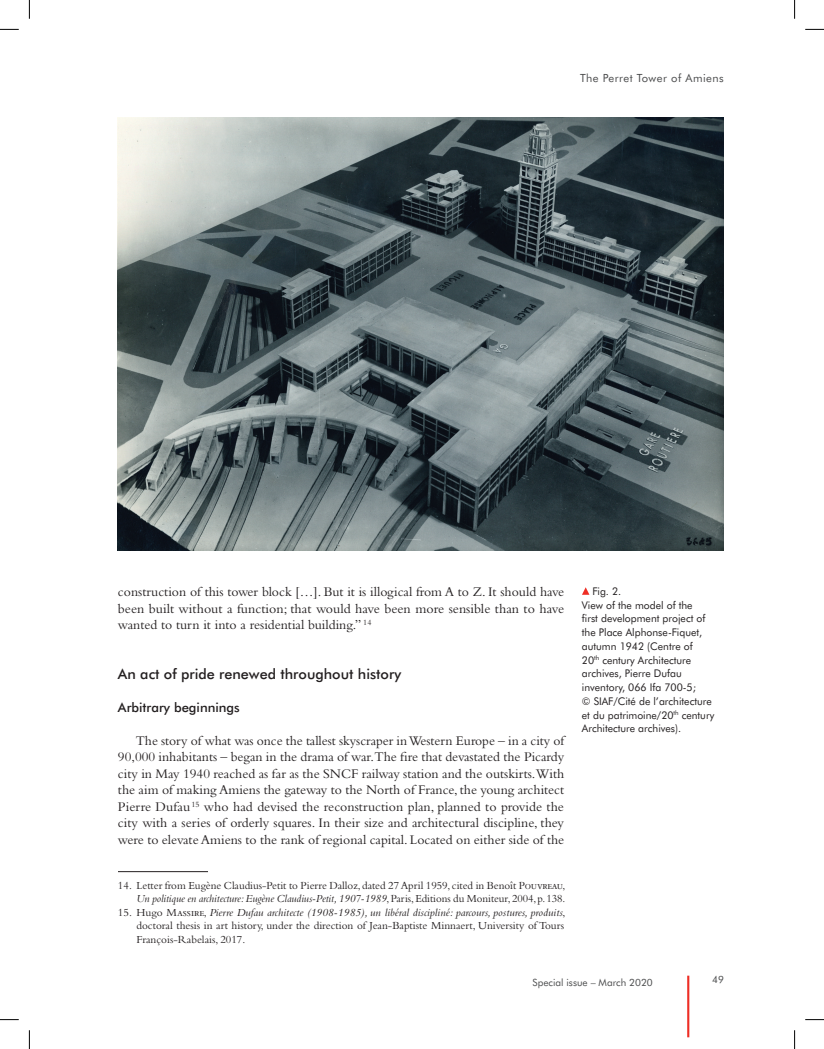
<style>
.page{position:relative;width:824px;height:1049px;background:#fff}
.page>*{position:absolute;margin:0;border:0;box-sizing:border-box;transform-origin:0 0}
.t1{font:500 14.38px "Futura BT";color:#231f20}
.t2{font:13.75px/16.5px "Bembo";color:#231f20;text-align:justify}
.t3{font:500 13.12px "Futura BT";color:#231f20}
.t4{font:11.25px/13.5px "Bembo";color:#231f20;text-align:right}
.t5{font:11.25px "Futura BT";letter-spacing:.04em;color:#4b4c4d}
.t6{font:10.62px/13.8px "Futura BT";color:#231f20}
.t7{font:10px "Futura BT";color:#4b4c4d}
.s1{font-family:"Bembo SC"}
.s2{font-style:italic}
</style>
<div class="page">
<hr style="left:687px;top:975px;width:2px;height:62px;background:#ee2e25">
<img style="left:118px;top:118px;width:606px;height:433px">
<svg style="left:582px;top:587px;width:7px;height:8px"></svg>
<hr style="left:118px;top:871px;width:90px;height:1px;background:#231f20">
<svg style="left:0;top:29px;width:19px;height:1px"></svg>
<svg style="left:805px;top:29px;width:19px;height:1px"></svg>
<svg style="left:0;top:1019px;width:19px;height:1px"></svg>
<svg style="left:805px;top:1019px;width:19px;height:1px"></svg>
<svg style="left:29px;top:0;width:1px;height:19px"></svg>
<svg style="left:29px;top:1030px;width:1px;height:19px"></svg>
<svg style="left:794px;top:0;width:1px;height:19px"></svg>
<svg style="left:794px;top:1030px;width:1px;height:19px"></svg>
<p class="t5" style="left:580px;top:71px;width:145px">The Perret Tower of Amiens</p>
<p class="t2" style="left:118px;top:583px;width:448px">construction of this tower block […]. But it is illogical from A to Z. It should have been built without a function; that would have been more sensible than to have wanted to turn it into a residential building.” <sup>14</sup></p>
<p class="t1" style="left:118px;top:665px;width:285px">An act of pride renewed throughout history</p>
<p class="t3" style="left:118px;top:699px;width:123px">Arbitrary beginnings</p>
<p class="t2" style="left:118px;top:732px;width:448px;text-indent:18px">The story of what was once the tallest skyscraper in Western Europe – in a city of 90,000 inhabitants – began in the drama of war.The fire that devastated the Picardy city in May 1940 reached as far as the SNCF railway station and the outskirts.With the aim of making Amiens the gateway to the North of France, the young architect Pierre Dufau<sup>15</sup> who had devised the reconstruction plan, planned to provide the city with a series of orderly squares. In their size and architectural discipline, they were to elevate Amiens to the rank of regional capital. Located on either side of the</p>
<p class="t4" style="left:118px;top:878px;width:449px">14. Letter from Eugène Claudius-Petit to Pierre Dalloz, dated 27April 1959, cited in Benoît <span class="s1">Pouvreau</span>,<br><span class="s2">Un politique en architecture: Eugène Claudius-Petit, 1907-1989</span>, Paris, Editions du Moniteur, 2004, p.138.</p>
<p class="t4" style="left:136px;top:905px;width:430px;text-align:left;text-indent:-18px">15. Hugo <span class="s1">Massire</span>, <span class="s2">Pierre Dufau architecte (1908-1985), un libéral discipliné: parcours, postures, produits</span>, doctoral thesis in art history, under the direction of Jean-Baptiste Minnaert, University of Tours<br>François-Rabelais, 2017.</p>
<p class="t6" style="left:582px;top:584px;width:134px;text-indent:11px">Fig. 2.<br>View of the model of the<br>first development project of the Place Alphonse-Fiquet, autumn 1942 (Centre of<br>20<sup>th</sup> century Architecture archives, Pierre Dufau inventory, 066 Ifa 700-5;<br>© SIAF/Cité de l’architecture et du patrimoine/20<sup>th</sup> century<br>Architecture archives).</p>
<p class="t7" style="left:532px;top:976px;width:122px">Special issue – March 2020</p>
<p class="t7" style="left:712px;top:973px;width:13px">49</p>
</div>
